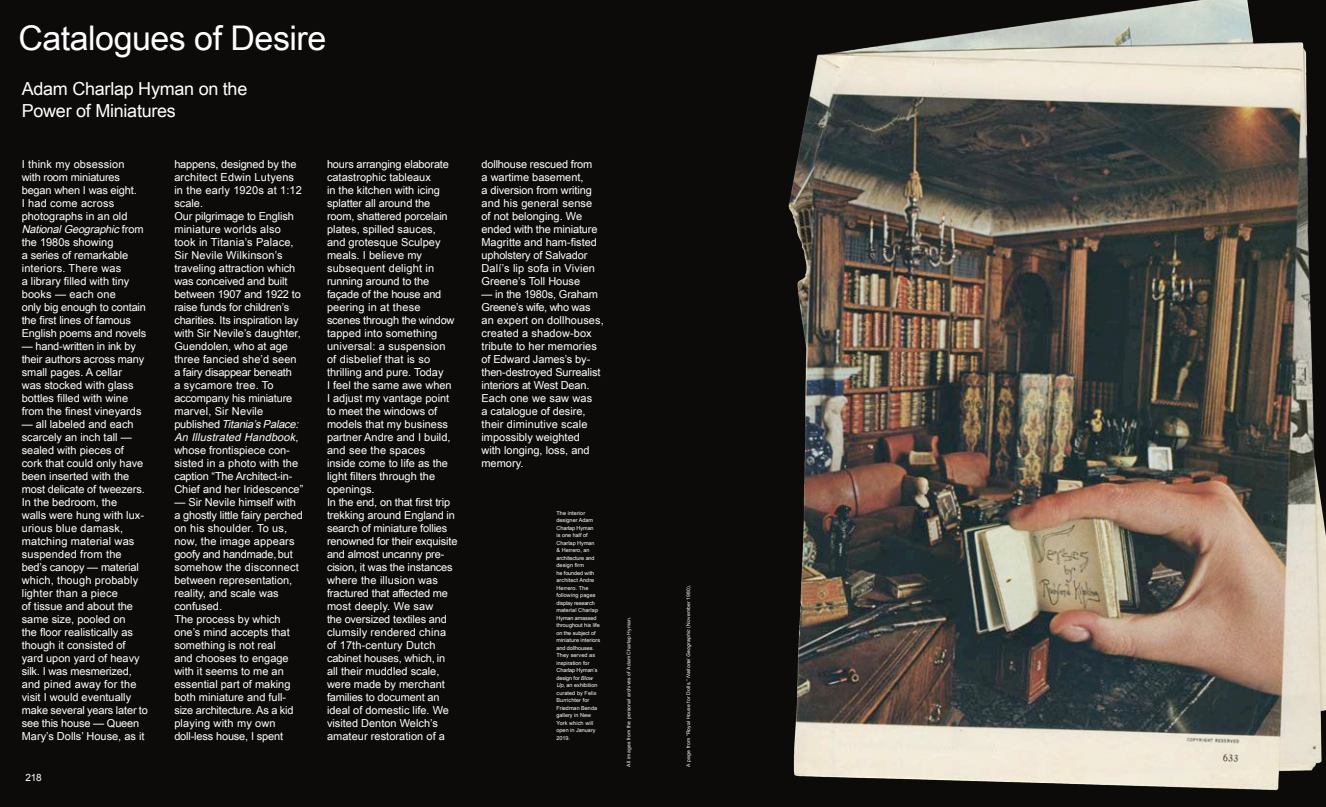
<style>
.page{position:relative;width:1326px;height:807px;background:#0c0b0a}
.page>*{position:absolute;margin:0;border:0;box-sizing:border-box;transform-origin:0 0}
.t1{font:34px "Arial";letter-spacing:-.015em;color:#fff}
.t2{font:18px/22px "Arial";letter-spacing:-.015em;color:#fff}
.t3{font:11px/13px "Arial";color:#fff}
.t4{font:10px "Arial";color:#fff}
.t5{font:5.5px/7.5px "Arial";color:#fff}
.t6{font:5px "Arial";letter-spacing:.04em;color:#fff}
.s1{font-style:italic}
</style>
<div class="page">
<img style="left:788px;top:0;width:538px;height:791px">
<h1 class="t1" style="left:18px;top:25px;width:309px">Catalogues of Desire</h1>
<h2 class="t2" style="left:22px;top:79px;width:227px">Adam Charlap Hyman on the<br>Power of Miniatures</h2>
<p class="t3" style="left:22px;top:158px;width:126px">I think my obsession with room miniatures began when I was eight.<br>I had come across photographs in an old<br><span class="s1">NationalGeographic</span> f r o m the 1980s showing<br>a series of remarkable interiors. There was<br>a library filled with tiny books — each one<br>only big enough to contain the first lines of famous<br>English poems and novels</p>
<p class="t3" style="left:22px;top:340px;width:124px">— hand-written in ink by their authors across many small pages. A cellar<br>was stocked with glass bottles filled with wine from the finest vineyards</p>
<p class="t3" style="left:22px;top:418px;width:128px">— all labeled and each scarcely an inch tall — sealed with pieces of<br>cork that could only have been inserted with the most delicate of tweezers.<br>In the bedroom, the<br>walls were hung with lux&shy;urious blue damask, matching material was suspended from the bed’s canopy — material which, though probably lighter than a piece<br>of tissue and about the same size, pooled on<br>the floor realistically as though it consisted of yard upon yard of heavy silk. I was mesmerized, and pined away for the visit I would eventually make several years later to see this house — Queen<br>Mary’s Dolls’ House, as it</p>
<p class="t4" style="left:26px;top:774px;width:18px">218</p>
<p class="t3" style="left:174px;top:158px;width:131px">happens, designed by the architect Edwin Lutyens in the early 1920s at 1:12 scale.<br>Our pilgrimage to English miniature worlds also took in Titania’s Palace,<br>Sir Nevile Wilkinson’s traveling attraction which was conceived and built between 1907 and 1922 to raise funds for children’s charities. Its inspiration lay with Sir Nevile’s daughter,<br>Guendolen, who at age three fancied she’d seen a fairy disappear beneath<br>a sycamore tree. To accompany his miniature marvel, Sir Nevile<br>p u b l i s h e d <span class="s1">Titania’s Palace:<br>An Illustrated Handbook</span>, whose frontispiece con&shy;sisted in a photo with the caption “The Architect-in-<br>Chief and her Iridescence”</p>
<p class="t3" style="left:174px;top:496px;width:130px">— Sir Nevile himself with a ghostly little fairy perched on his shoulder. To us, now, the image appears goofy and handmade, but somehow the disconnect between representation, reality, and scale was confused.<br>The process by which one’s mind accepts that something is not real<br>and chooses to engage with it seems to me an essential part of making both miniature and full&shy;size architecture. As a kid playing with my own doll-less house, I spent</p>
<p class="t3" style="left:327px;top:158px;width:132px">hours arranging elaborate catastrophic tableaux<br>in the kitchen with icing splatter all around the room, shattered porcelain plates, spilled sauces,<br>and grotesque Sculpey meals. I believe my subsequent delight in running around to the façade of the house and peering in at these<br>scenes through the window tapped into something universal: a suspension of disbelief that is so thrilling and pure. Today<br>I feel the same awe when<br>I adjust my vantage point to meet the windows of models that my business partner Andre and I build, and see the spaces<br>inside come to life as the light filters through the openings.<br>In the end, on that first trip trekking around England in search of miniature follies renowned for their exquisite and almost uncanny pre&shy;cision, it was the instances where the illusion was fractured that affected me most deeply. We saw<br>the oversized textiles and clumsily rendered china of 17th-century Dutch cabinet houses, which, in all their muddled scale, were made by merchant families to document an ideal of domestic life. We visited Denton Welch’s amateur restoration of a</p>
<p class="t3" style="left:482px;top:158px;width:118px">dollhouse rescued from a wartime basement,<br>a diversion from writing and his general sense of not belonging. We ended with the miniature<br>Magritte and ham-fisted upholstery of Salvador<br>Dalí’s lip sofa in Vivien<br>Greene’s Toll House</p>
<p class="t3" style="left:482px;top:288px;width:124px">— in the 1980s, Graham<br>Greene’s wife, who was an expert on dollhouses, created a shadow-box tribute to her memories of Edward James’s by&shy;then-destroyed Surrealist interiors at West Dean.<br>Each one we saw was<br>a catalogue of desire, their diminutive scale impossibly weighted<br>with longing, loss, and memory.</p>
<p class="t5" style="left:556px;top:509px;width:45px">The interior designer Adam<br>Charlap Hyman<br>is one half of<br>Charlap Hyman<br>&amp; Herrero, an architecture and design firm<br>he founded with architect Andre<br>Herrero. The following pages display research material Charlap<br>Hyman amassed throughout his life on the subject of miniature interiors and dollhouses.<br>They served as inspiration for<br>Charlap Hyman’s design for <span class="s1">Blow<br>Up</span>, an exhibition curated by Felix<br>Burrichter for<br>Friedman Benda gallery in New<br>York which will open in January<br>2019.</p>
<p class="t6" style="left:627px;top:766px;width:152px;rotate:-90deg">All images from the personal archives of Adam Charlap Hyman.</p>
<p class="t6" style="left:687px;top:766px;width:183px;rotate:-90deg">A page from “Royal House for Dolls,” <span class="s1">National Geographic</span> (November 1980).</p>
</div>
